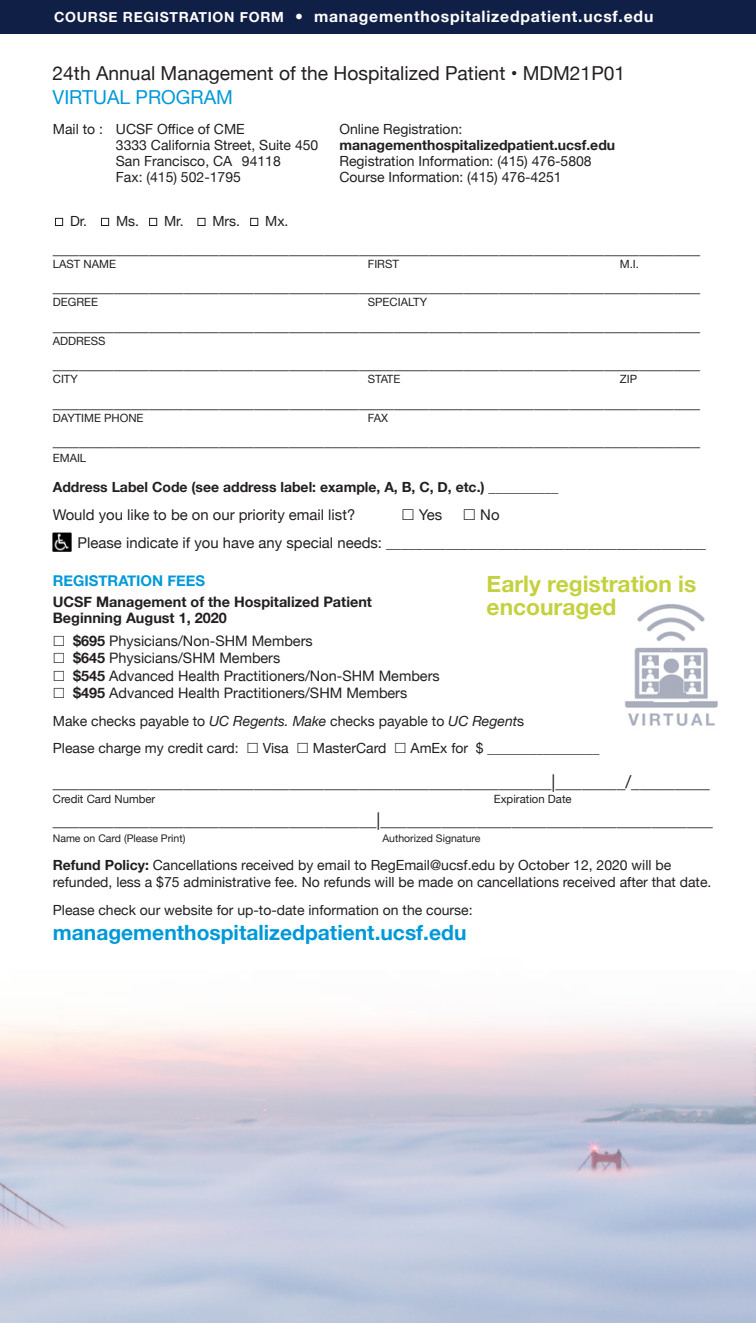
<style>
.page{position:relative;width:756px;height:1323px;background:#fff}
.page>*{position:absolute;margin:0;border:0;box-sizing:border-box;transform-origin:0 0}
.t1{font:700 22.75px/22.8px "Helvetica Neue";color:rgb(190 204 42/.9)}
.t2{font:700 21px "Helvetica Neue";color:#0099d8}
.t3{font:19.25px "Helvetica Neue";color:#231f20}
.t4{font:19.25px "Helvetica Neue";color:#0099d8}
.t5{font:17.5px "Helvetica Neue";color:#231f20}
.t6{font:700 15.75px "Helvetica Neue";letter-spacing:.05em;color:#fff}
.t7{font:14.88px/28px "Helvetica Neue";color:#231f20}
.t8{font:700 14.88px "Helvetica Neue";color:#0099d8}
.t9{font:14.35px/17.5px "Helvetica Neue";color:#231f20}
.t10{font:700 14.35px/15.8px "Helvetica Neue";color:#231f20}
.t11{font:14px/15.8px "Helvetica Neue";color:#231f20}
.t12{font:700 14px "Helvetica Neue";color:#231f20}
.t13{font:11.38px "Helvetica Neue";color:#231f20}
.t14{font:10.5px "Helvetica Neue";color:#231f20}
.s1{font-size:14px}
.s2{font-weight:300}
.s3{font-weight:700}
.s4{font-style:italic}
</style>
<div class="page">
<div style="left:0;top:0;width:756px;height:33px;background:#101f46"></div>
<img style="left:52px;top:533px;width:20px;height:19px">
<img style="left:624px;top:604px;width:94px;height:123px">
<p class="t6" style="left:54px;top:7px;width:601px"><span class="s1">COURSE REGISTRATION FORM</span> <span class="s2">•</span> managementhospitalizedpatient.ucsf.edu</p>
<p class="t3" style="left:53px;top:62px;width:574px">24th Annual Management of the Hospitalized Patient • MDM21P01</p>
<p class="t4" style="left:53px;top:86px;width:182px">VIRTUAL PROGRAM</p>
<p class="t11" style="left:116px;top:121px;width:204px;text-indent:-63px">Mail to : UCSF Office of CME<br>3333 California Street, Suite 450<br>San Francisco, CA 94118<br>Fax: (415) 502-1795</p>
<p class="t11" style="left:339px;top:121px;width:124px">Online Registration:</p>
<p class="t12" style="left:339px;top:136px;width:277px">managementhospitalizedpatient.ucsf.edu</p>
<p class="t11" style="left:339px;top:153px;width:254px">Registration Information: (415) 476-5808<br>Course Information: (415) 476-4251</p>
<p class="t11" style="left:70px;top:213px;width:19px">Dr.</p>
<p class="t11" style="left:116px;top:213px;width:25px">Ms.</p>
<p class="t11" style="left:164px;top:213px;width:21px">Mr.</p>
<p class="t11" style="left:212px;top:213px;width:29px">Mrs.</p>
<p class="t11" style="left:265px;top:213px;width:25px">Mx.</p>
<p class="t5" style="left:53px;top:237px;width:649px">__________________________________________________________________________</p>
<p class="t13" style="left:53px;top:257px;width:65px">LAST NAME</p>
<p class="t13" style="left:368px;top:257px;width:33px">FIRST</p>
<p class="t13" style="left:620px;top:257px;width:21px">M.I.</p>
<p class="t5" style="left:53px;top:276px;width:649px">__________________________________________________________________________</p>
<p class="t13" style="left:53px;top:295px;width:47px">DEGREE</p>
<p class="t13" style="left:368px;top:295px;width:61px">SPECIALTY</p>
<p class="t5" style="left:53px;top:314px;width:649px">__________________________________________________________________________</p>
<p class="t13" style="left:53px;top:334px;width:54px">ADDRESS</p>
<p class="t5" style="left:53px;top:353px;width:649px">__________________________________________________________________________</p>
<p class="t13" style="left:53px;top:372px;width:27px">CITY</p>
<p class="t13" style="left:368px;top:372px;width:34px">STATE</p>
<p class="t13" style="left:620px;top:372px;width:19px">ZIP</p>
<p class="t5" style="left:53px;top:391px;width:649px">__________________________________________________________________________</p>
<p class="t13" style="left:53px;top:411px;width:92px">DAYTIME PHONE</p>
<p class="t13" style="left:368px;top:411px;width:22px">FAX</p>
<p class="t5" style="left:53px;top:430px;width:649px">__________________________________________________________________________</p>
<p class="t13" style="left:53px;top:451px;width:35px">EMAIL</p>
<p class="t12" style="left:53px;top:478px;width:507px">Address Label Code (see address label: example, A, B, C, D, etc.) __________</p>
<p class="t7" style="left:53px;top:500px;width:304px">Would you like to be on our priority email list?</p>
<p class="t7" style="left:419px;top:500px;width:25px">Yes</p>
<p class="t7" style="left:78px;top:500px;width:630px;text-indent:403px">No<br>Please indicate if you have any special needs: ___________________________________________</p>
<p class="t8" style="left:53px;top:572px;width:154px">REGISTRATION FEES</p>
<p class="t10" style="left:53px;top:594px;width:321px">UCSF Management of the Hospitalized Patient<br>Beginning August 1, 2020</p>
<p class="t9" style="left:73px;top:632px;width:368px"><span class="s3">$695</span> Physicians/Non-SHM Members<br><span class="s3">$645</span> Physicians/SHM Members<br><span class="s3">$545</span> Advanced Health Practitioners/Non-SHM Members <span class="s3">$495</span> Advanced Health Practitioners/SHM Members</p>
<p class="t11" style="left:53px;top:708px;width:473px;line-height:26.2px">Make checks payable to <span class="s4">UC Regents. Make</span> checks payable to <span class="s4">UC Regent</span>s<br>Please charge my credit card:</p>
<h1 class="t1" style="left:487px;top:572px;width:211px">Early registration is encouraged</h1>
<p class="t11" style="left:263px;top:740px;width:27px">Visa</p>
<p class="t11" style="left:313px;top:740px;width:75px">MasterCard</p>
<p class="t11" style="left:411px;top:740px;width:191px">AmEx for $ ________________</p>
<p class="t5" style="left:53px;top:771px;width:659px">_________________________________________________________|________/_________</p>
<p class="t13" style="left:53px;top:793px;width:104px">Credit Card Number</p>
<p class="t13" style="left:494px;top:793px;width:79px">Expiration Date</p>
<p class="t5" style="left:53px;top:809px;width:662px">_____________________________________|______________________________________</p>
<p class="t14" style="left:53px;top:832px;width:134px">Name on Card (Please Print)</p>
<p class="t14" style="left:382px;top:832px;width:100px">Authorized Signature</p>
<p class="t11" style="left:53px;top:856px;width:660px;line-height:17.5px"><span class="s3">Refund Policy:</span> Cancellations received by email to RegEmail@ucsf.edu by October 12, 2020 will be refunded, less a $75 administrative fee. No refunds will be made on cancellations received after that date.</p>
<p class="t11" style="left:53px;top:902px;width:421px">Please check our website for up-to-date information on the course:</p>
<p class="t2" style="left:53px;top:919px;width:415px">managementhospitalizedpatient.ucsf.edu</p>
</div>
